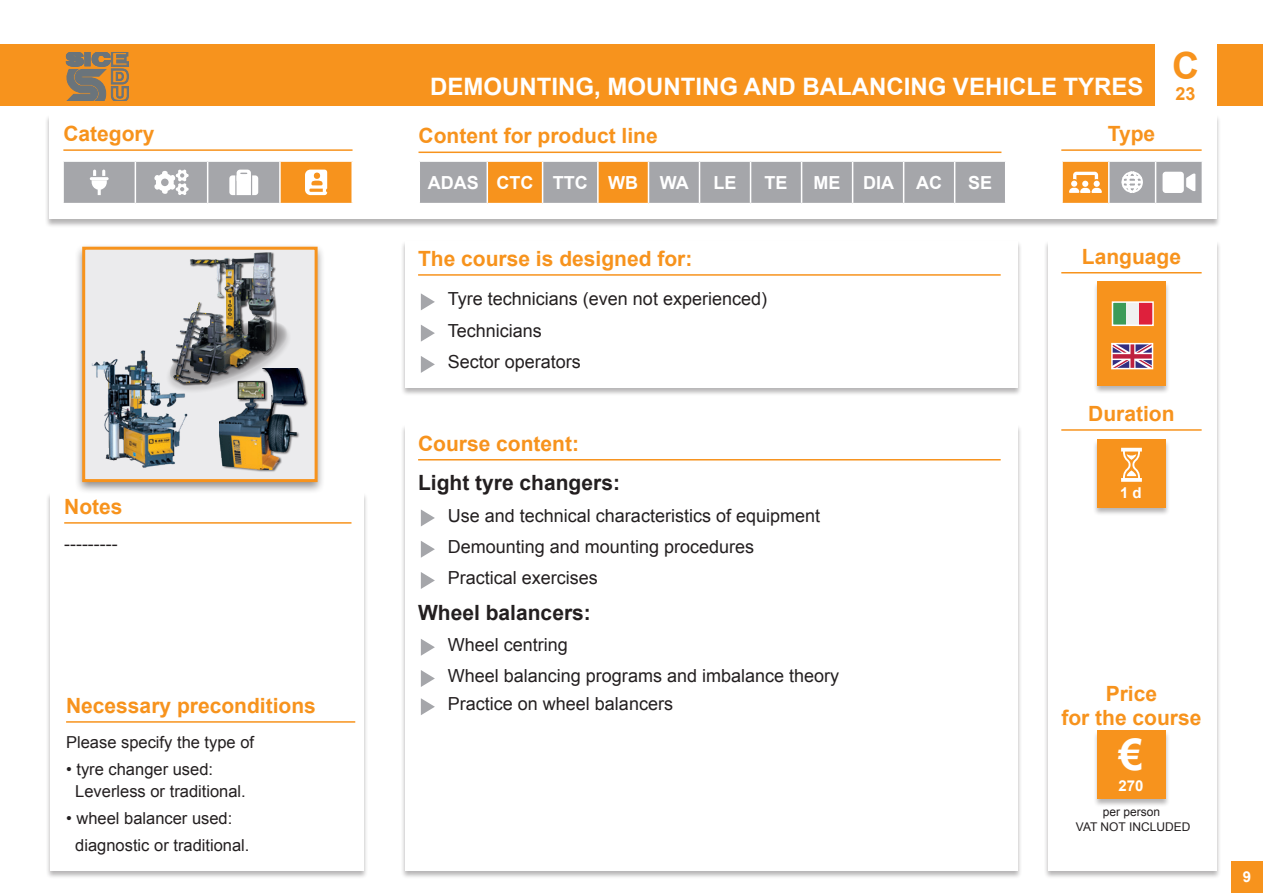
<style>
.page{position:relative;width:1263px;height:893px;background:#fff}
.page>*{position:absolute;margin:0;border:0;box-sizing:border-box;transform-origin:0 0}
.t1{font:700 43.5px "Arial";color:#fff}
.t2{font:700 37.5px "Arial";color:#f7931d}
.t3{font:700 24px "Arial";color:#fff}
.t4{font:700 21px/24px "Arial";color:#f7931d;text-align:center}
.t5{font:700 21px "Arial";color:#231f20}
.t6{font:18px/31.2px "Arial";color:#231f20}
.t7{font:700 18px "Arial";color:#fff}
.t8{font:700 18px "Arial";color:#f7931d}
.t9{font:16.5px/22.5px "Arial";color:#231f20}
.t10{font:700 15px "Arial";color:#fff}
.t11{font:12px/15px "Arial";color:#231f20;text-align:center}
</style>
<div class="page">
<div style="left:0;top:45px;width:1263px;height:61px;background:#f7931d"></div>
<div style="left:1231px;top:861px;width:32px;height:32px;background:#f7931d"></div>
<svg style="left:65px;top:52px;width:64px;height:49px"></svg>
<div style="left:400px;top:241px;width:622px;height:156px;background:#231f20;opacity:.33"></div>
<div style="left:405px;top:241px;width:612px;height:147px;background:#fff"></div>
<div style="left:400px;top:424px;width:622px;height:456px;background:#231f20;opacity:.33"></div>
<div style="left:405px;top:424px;width:612px;height:447px;background:#fff"></div>
<div style="left:44px;top:115px;width:1177px;height:113px;background:#231f20;opacity:.33"></div>
<div style="left:49px;top:115px;width:1167px;height:104px;background:#fff"></div>
<hr style="left:418px;top:459px;width:583px;height:1px;background:#f7931d">
<svg style="left:421px;top:509px;width:14px;height:17px"></svg>
<svg style="left:421px;top:541px;width:14px;height:17px"></svg>
<svg style="left:421px;top:572px;width:14px;height:17px"></svg>
<svg style="left:421px;top:639px;width:14px;height:17px"></svg>
<svg style="left:421px;top:670px;width:14px;height:17px"></svg>
<svg style="left:421px;top:698px;width:14px;height:17px"></svg>
<hr style="left:418px;top:274px;width:583px;height:2px;background:#f7931d">
<svg style="left:421px;top:293px;width:14px;height:17px"></svg>
<svg style="left:421px;top:325px;width:14px;height:17px"></svg>
<svg style="left:421px;top:356px;width:14px;height:17px"></svg>
<hr style="left:63px;top:149px;width:290px;height:2px;background:#f7931d">
<div style="left:46px;top:492px;width:322px;height:388px;background:#231f20;opacity:.33"></div>
<div style="left:51px;top:493px;width:313px;height:378px;background:#fff"></div>
<hr style="left:64px;top:522px;width:287px;height:2px;background:#f7931d">
<hr style="left:418px;top:152px;width:583px;height:1px;background:#f7931d">
<hr style="left:1061px;top:149px;width:140px;height:2px;background:#f7931d">
<div style="left:1062px;top:161px;width:47px;height:43px;background:#f7931d"></div>
<hr style="left:1061px;top:160px;width:48px;height:2px;background:#fff">
<hr style="left:1061px;top:162px;width:2px;height:41px;background:#fff">
<hr style="left:1108px;top:162px;width:1px;height:41px;background:#fff">
<hr style="left:1061px;top:203px;width:48px;height:1px;background:#fff">
<svg style="left:1069px;top:172px;width:33px;height:21px"></svg>
<svg style="left:1109px;top:161px;width:93px;height:43px"></svg>
<div style="left:280px;top:161px;width:72px;height:43px;background:#f7931d"></div>
<hr style="left:280px;top:160px;width:73px;height:2px;background:#fff">
<hr style="left:279px;top:162px;width:2px;height:41px;background:#fff">
<hr style="left:351px;top:162px;width:2px;height:41px;background:#fff">
<hr style="left:280px;top:203px;width:73px;height:1px;background:#fff">
<svg style="left:63px;top:161px;width:217px;height:43px"></svg>
<svg style="left:305px;top:170px;width:22px;height:25px"></svg>
<svg style="left:420px;top:162px;width:585px;height:41px;background:#b4a391"></svg>
<hr style="left:486px;top:162px;width:2px;height:41px;background:#fff">
<hr style="left:542px;top:162px;width:1px;height:41px;background:#fff">
<hr style="left:597px;top:162px;width:2px;height:41px;background:#fff">
<hr style="left:648px;top:162px;width:1px;height:41px;background:#fff">
<hr style="left:750px;top:162px;width:1px;height:41px;background:#fff">
<hr style="left:801px;top:162px;width:1px;height:41px;background:#fff">
<hr style="left:852px;top:162px;width:1px;height:41px;background:#fff">
<hr style="left:903px;top:162px;width:1px;height:41px;background:#fff">
<hr style="left:954px;top:162px;width:1px;height:41px;background:#fff">
<hr style="left:699px;top:162px;width:1px;height:41px;background:#fff">
<div style="left:1155px;top:25px;width:62px;height:85px;background:#fff"></div>
<div style="left:1043px;top:241px;width:178px;height:639px;background:#231f20;opacity:.33"></div>
<div style="left:1048px;top:241px;width:169px;height:630px;background:#fff"></div>
<div style="left:1093px;top:281px;width:77px;height:113px;background:#231f20;opacity:.33"></div>
<div style="left:1097px;top:281px;width:68px;height:105px;background:#f7931d"></div>
<div style="left:1112px;top:302px;width:14px;height:23px;background:#3c9b59"></div>
<div style="left:1126px;top:302px;width:13px;height:23px;background:#f0f1f1"></div>
<div style="left:1139px;top:302px;width:14px;height:23px;background:#de203c"></div>
<div style="left:1112px;top:301px;width:42px;height:25px;border:2px solid #fff"></div>
<hr style="left:1061px;top:272px;width:140px;height:1px;background:#f7931d">
<div style="left:1093px;top:730px;width:77px;height:78px;background:#231f20;opacity:.33"></div>
<div style="left:1097px;top:731px;width:68px;height:68px;background:#f7931d"></div>
<hr style="left:1061px;top:429px;width:140px;height:2px;background:#f7931d">
<div style="left:1093px;top:439px;width:77px;height:77px;background:#231f20;opacity:.33"></div>
<div style="left:1097px;top:439px;width:68px;height:68px;background:#f7931d"></div>
<svg style="left:1121px;top:448px;width:21px;height:34px"></svg>
<svg style="left:1114px;top:346px;width:36px;height:20px"></svg>
<div style="left:1111px;top:343px;width:42px;height:26px;border:2px solid #fff"></div>
<hr style="left:66px;top:721px;width:289px;height:2px;background:#f7931d">
<div style="left:74px;top:243px;width:252px;height:251px;background:#231f20;opacity:.5"></div>
<div style="left:82px;top:247px;width:236px;height:235px;background:#ebebed;border:3px solid #f7931d"></div>
<svg style="left:188px;top:323px;width:101px;height:66px"></svg>
<div style="left:172px;top:252px;width:105px;height:134px;background:#231f20;opacity:.75"></div>
<img style="left:190px;top:252px;width:75px;height:45px">
<img style="left:91px;top:349px;width:97px;height:119px">
<div style="left:219px;top:368px;width:90px;height:104px;background:#231f20;opacity:.75"></div>
<img style="left:219px;top:368px;width:90px;height:101px">
<p class="t4" style="left:63px;top:122px;width:93px">Category</p>
<p class="t4" style="left:64px;top:495px;width:60px">Notes</p>
<p class="t6" style="left:64px;top:529px;width:55px">---------</p>
<p class="t4" style="left:66px;top:694px;width:251px">Necessary preconditions</p>
<p class="t9" style="left:66px;top:731px;width:190px">Please specify the type of</p>
<p class="t9" style="left:75px;top:758px;width:172px;text-indent:-9px">• tyre changer used:<br>Leverless or traditional.</p>
<p class="t9" style="left:75px;top:805px;width:176px;line-height:26.7px;text-indent:-9px">• wheel balancer used: diagnostic or traditional.</p>
<h3 class="t3" style="left:430px;top:71px;width:715px">DEMOUNTING, MOUNTING AND BALANCING VEHICLE TYRES</h3>
<p class="t4" style="left:418px;top:124px;width:241px">Content for product line</p>
<p class="t4" style="left:1108px;top:122px;width:49px">Type</p>
<p class="t7" style="left:428px;top:171px;width:263px">ADAS CTC TTC WB WA</p>
<p class="t7" style="left:713px;top:171px;width:25px">LE</p>
<p class="t7" style="left:765px;top:171px;width:25px">TE</p>
<p class="t7" style="left:814px;top:171px;width:130px">ME DIA AC</p>
<p class="t7" style="left:968px;top:171px;width:26px">SE</p>
<h2 class="t2" style="left:1172px;top:41px;width:29px">C</h2>
<p class="t8" style="left:1175px;top:82px;width:22px">23</p>
<p class="t4" style="left:418px;top:247px;width:276px">The course is designed for:</p>
<p class="t6" style="left:448px;top:284px;width:321px">Tyre technicians (even not experienced)<br>Technicians<br>Sector operators</p>
<p class="t4" style="left:418px;top:432px;width:163px">Course content:</p>
<p class="t5" style="left:418px;top:469px;width:203px">Light tyre changers:</p>
<p class="t6" style="left:448px;top:500px;width:374px">Use and technical characteristics of equipment<br>Demounting and mounting procedures<br>Practical exercises</p>
<p class="t5" style="left:418px;top:598px;width:174px">Wheel balancers:</p>
<p class="t6" style="left:448px;top:629px;width:393px">Wheel centring<br>Wheel balancing programs and imbalance theory</p>
<p class="t6" style="left:448px;top:689px;width:227px">Practice on wheel balancers</p>
<p class="t4" style="left:1082px;top:245px;width:101px">Language</p>
<p class="t4" style="left:1088px;top:402px;width:88px">Duration</p>
<p class="t10" style="left:1120px;top:483px;width:23px">1 d</p>
<p class="t4" style="left:1061px;top:682px;width:142px">Price<br>for the course</p>
<h1 class="t1" style="left:1119px;top:726px;width:26px">€</h1>
<p class="t10" style="left:1118px;top:776px;width:27px">270</p>
<p class="t11" style="left:1076px;top:805px;width:116px">per person<br>VAT NOT INCLUDED</p>
<p class="t10" style="left:1243px;top:866px;width:10px">9</p>
</div>
